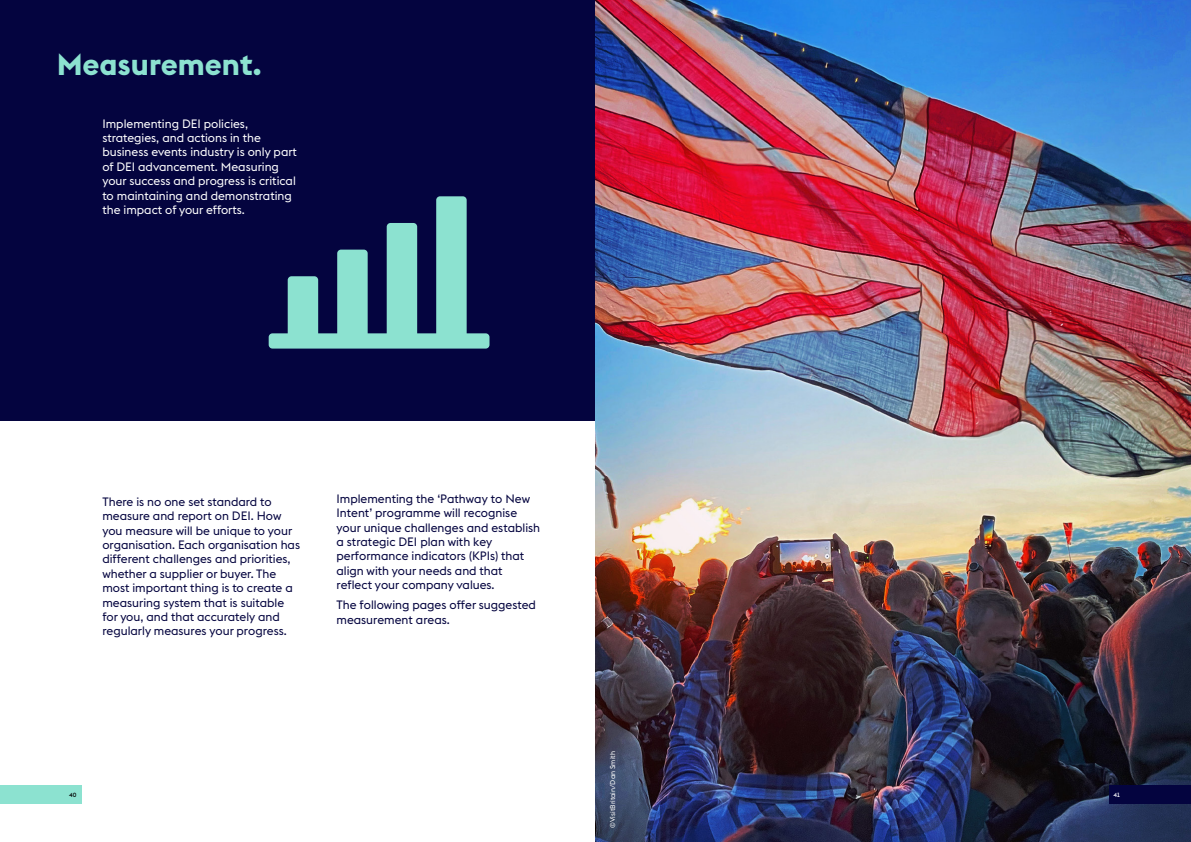
<style>
.page{position:relative;width:1191px;height:842px;background:#fff}
.page>*{position:absolute;margin:0;border:0;box-sizing:border-box;transform-origin:0 0}
.t1{font:700 30.3px "Euclid Flex B";color:#8ce2d0}
.t2{font:12px/14.4px "Euclid Flex B";color:#04043f}
.t3{font:12px/14.4px "Euclid Flex";color:#04043f}
.t4{font:12px/14.4px "Euclid Flex B";color:#fff}
.t5{font:7px "Euclid Flex B";color:#fff}
.t6{font:500 6px "Euclid Flex B";color:#000}
.t7{font:500 6px "Euclid Flex B";color:#fff}
</style>
<div class="page">
<div style="left:0;top:0;width:595px;height:421px;background:#04043f"></div>
<svg style="left:269px;top:196px;width:220px;height:153px"></svg>
<img style="left:595px;top:0;width:596px;height:842px">
<div style="left:1108px;top:785px;width:83px;height:19px;background:#04043f"></div>
<div style="left:0;top:785px;width:82px;height:19px;background:#8ce2d0"></div>
<p class="t1" style="left:57px;top:47px;width:206px">Measurement.</p>
<p class="t4" style="left:102px;top:116px;width:196px">Implementing DEI policies, strategies, and actions in the business events industry is only part of DEI advancement. Measuring your success and progress is critical to maintaining and demonstrating the impact of your efforts.</p>
<p class="t2" style="left:102px;top:494px;width:199px">There is no one set standard to measure and report on DEI. How you measure will be unique to your organisation. Each organisation has different challenges and priorities, whether a supplier or buyer. The most important thing is to create a measuring system that is suitable for you, and that accurately and regularly measures your progress.</p>
<p class="t3" style="left:336px;top:491px;width:205px">Implementing the ‘Pathway to New<br>Intent’ programme will recognise your unique challenges and establish a strategic DEI plan with key performance indicators (KPIs) that align with your needs and that reflect your company values.</p>
<p class="t3" style="left:336px;top:598px;width:201px">The following pages offer suggested measurement areas.</p>
<p class="t5" style="left:609px;top:828px;width:78px;rotate:-90deg">©VisitBritain/Dan Smith</p>
<p class="t6" style="left:69px;top:791px;width:9px">40</p>
<p class="t7" style="left:1113px;top:791px;width:8px">41</p>
</div>
